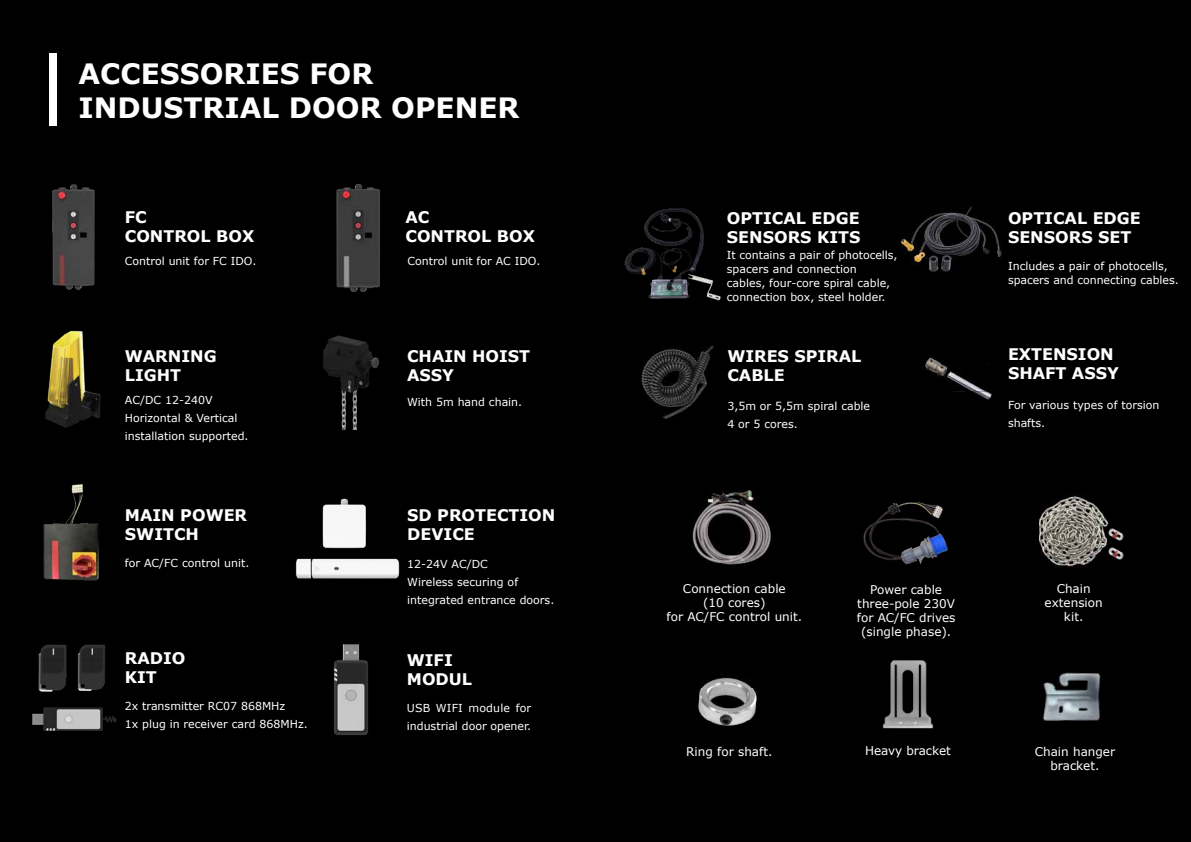
<style>
.page{position:relative;width:1191px;height:842px;background:#fff}
.page>*{position:absolute;margin:0;border:0;box-sizing:border-box;transform-origin:0 0}
.t1{font:700 28px/33.6px "Verdana";color:#fff}
.t2{font:700 16px/19.2px "Verdana";color:#fff}
.t3{font:12px/14px "Verdana";color:#fff;text-align:center}
.t4{font:11px/18px "Verdana";color:#fff}
</style>
<div class="page">
<div style="left:0;top:0;width:604px;height:842px;background:#000"></div>
<div style="left:587px;top:0;width:604px;height:842px;background:#000"></div>
<div style="left:49px;top:54px;width:7px;height:72px;background:#fff"></div>
<img style="left:52px;top:184px;width:43px;height:106px">
<img style="left:336px;top:184px;width:44px;height:108px">
<img style="left:45px;top:331px;width:56px;height:97px">
<img style="left:323px;top:335px;width:57px;height:94px">
<img style="left:43px;top:484px;width:56px;height:97px">
<img style="left:295px;top:498px;width:105px;height:81px">
<img style="left:899px;top:206px;width:103px;height:67px">
<img style="left:641px;top:348px;width:49px;height:48px">
<img style="left:690px;top:345px;width:24px;height:61px">
<img style="left:649px;top:396px;width:41px;height:23px">
<img style="left:624px;top:208px;width:97px;height:93px">
<img style="left:953px;top:391px;width:39px;height:9px">
<img style="left:925px;top:357px;width:61px;height:34px">
<div style="left:943px;top:322px;width:53px;height:40px;background:#000"></div>
<img style="left:1038px;top:494px;width:71px;height:74px">
<img style="left:1101px;top:524px;width:23px;height:39px">
<svg style="left:1101px;top:543px;width:23px;height:1px"></svg>
<img style="left:692px;top:490px;width:79px;height:75px">
<img style="left:882px;top:660px;width:52px;height:69px">
<img style="left:698px;top:677px;width:59px;height:49px">
<img style="left:1043px;top:672px;width:58px;height:49px">
<img style="left:333px;top:644px;width:35px;height:91px">
<img style="left:32px;top:691px;width:85px;height:40px">
<img style="left:38px;top:644px;width:29px;height:47px">
<img style="left:77px;top:644px;width:28px;height:49px">
<img style="left:863px;top:502px;width:85px;height:63px">
<h1 class="t1" style="left:79px;top:57px;width:442px">ACCESSORIES FOR<br>INDUSTRIAL DOOR OPENER</h1>
<h2 class="t2" style="left:125px;top:207px;width:131px">FC<br>CONTROL BOX</h2>
<p class="t4" style="left:125px;top:252px;width:133px">Control unit for FC IDO.</p>
<h2 class="t2" style="left:405px;top:207px;width:131px">AC<br>CONTROL BOX</h2>
<p class="t4" style="left:407px;top:252px;width:134px">Control unit for AC IDO.</p>
<h2 class="t2" style="left:125px;top:346px;width:93px">WARNING<br>LIGHT</h2>
<h2 class="t2" style="left:407px;top:346px;width:125px">CHAIN HOIST<br>ASSY</h2>
<p class="t4" style="left:125px;top:391px;width:125px">AC/DC 12-240V<br>Horizontal &amp; Vertical installation supported.</p>
<p class="t4" style="left:407px;top:393px;width:117px">With 5m hand chain.</p>
<h2 class="t2" style="left:125px;top:506px;width:124px">MAIN POWER<br>SWITCH</h2>
<p class="t4" style="left:125px;top:554px;width:126px">for AC/FC control unit.</p>
<h2 class="t2" style="left:125px;top:648px;width:62px">RADIO<br>KIT</h2>
<p class="t4" style="left:125px;top:697px;width:184px">2x transmitter RC07 868MHz<br>1x plug in receiver card 868MHz.</p>
<h2 class="t2" style="left:407px;top:506px;width:150px">SD PROTECTION<br>DEVICE</h2>
<p class="t4" style="left:407px;top:555px;width:149px">12-24V AC/DC<br>Wireless securing of integrated entrance doors.</p>
<h2 class="t2" style="left:407px;top:650px;width:67px">WIFI<br>MODUL</h2>
<p class="t4" style="left:407px;top:699px;width:126px">USB WIFI module for industrial door opener.</p>
<h2 class="t2" style="left:727px;top:209px;width:135px">OPTICAL EDGE<br>SENSORS KITS</h2>
<p class="t4" style="left:727px;top:248px;width:172px;line-height:14px">It contains a pair of photocells, spacers and connection cables, four-core spiral cable, connection box, steel holder.</p>
<h2 class="t2" style="left:727px;top:347px;width:135px">WIRES SPIRAL<br>CABLE</h2>
<p class="t4" style="left:727px;top:397px;width:144px">3,5m or 5,5m spiral cable<br>4 or 5 cores.</p>
<h2 class="t2" style="left:1008px;top:209px;width:134px">OPTICAL EDGE<br>SENSORS SET</h2>
<p class="t4" style="left:1008px;top:259px;width:172px;line-height:14px">Includes a pair of photocells, spacers and connecting cables.</p>
<h2 class="t2" style="left:1008px;top:344px;width:112px">EXTENSION<br>SHAFT ASSY</h2>
<p class="t4" style="left:1008px;top:396px;width:153px">For various types of torsion shafts.</p>
<p class="t3" style="left:666px;top:582px;width:137px">Connection cable<br>(10 cores)<br>for AC/FC control unit.</p>
<p class="t3" style="left:857px;top:583px;width:100px">Power cable three-pole 230V for AC/FC drives (single phase).</p>
<p class="t3" style="left:1044px;top:582px;width:60px">Chain extension kit.</p>
<p class="t3" style="left:865px;top:744px;width:87px">Heavy bracket</p>
<p class="t3" style="left:686px;top:745px;width:88px">Ring for shaft.</p>
<p class="t3" style="left:1034px;top:745px;width:82px">Chain hanger bracket.</p>
</div>
